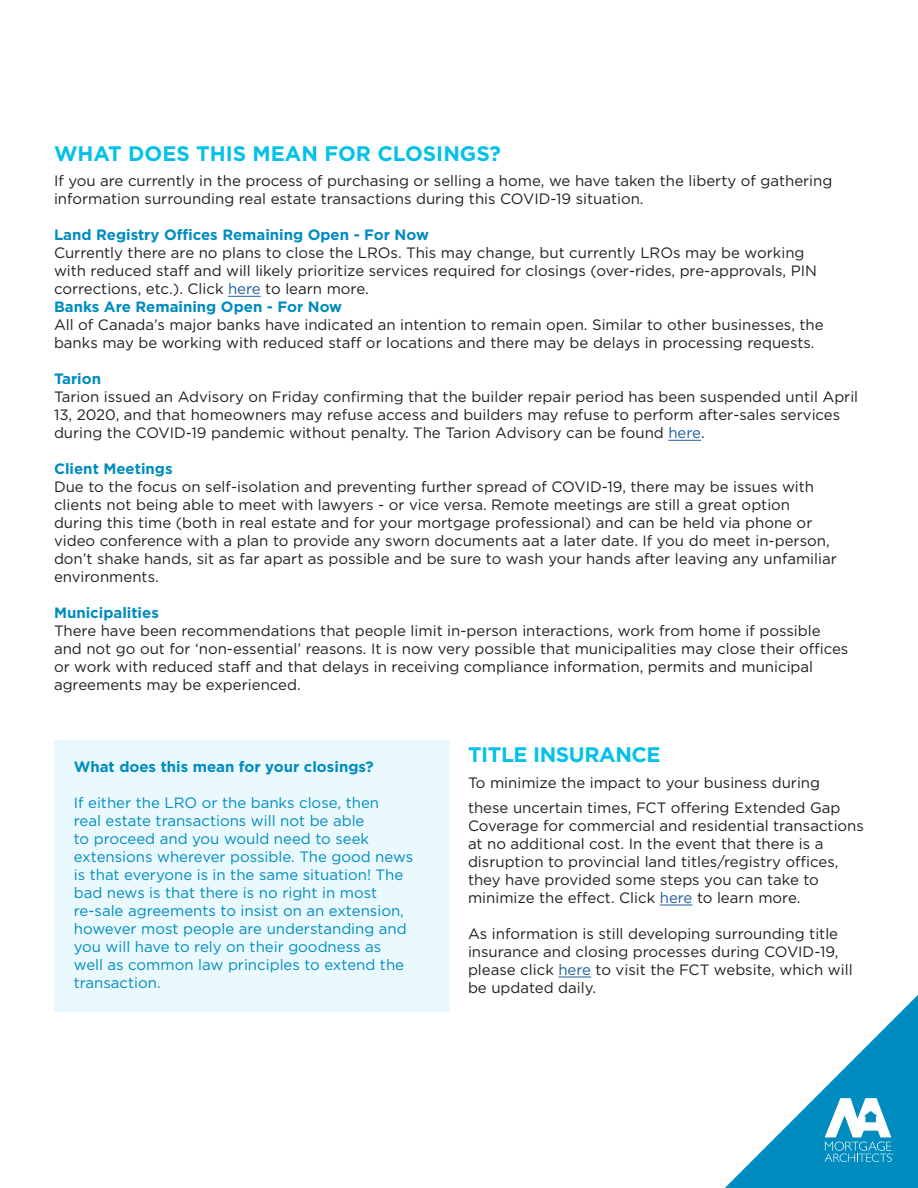
<style>
.page{position:relative;width:918px;height:1188px;background:#fff}
.page>*{position:absolute;margin:0;border:0;box-sizing:border-box;transform-origin:0 0}
.t1{font:700 21px "Gotham";color:#03c1e8}
.t2{font:700 21px "Gotham";letter-spacing:-.02em;color:#03c1e8}
.t3{font:15px/18px "Gotham";color:#221f1f}
.t4{font:15px/18px "Gotham";color:#008cbf}
.t5{font:700 15px "Gotham";color:#008cbf}
.s1{color:#1f5d9e}
.s2{font-weight:700;color:#008cbf}
</style>
<div class="page">
<svg style="left:725px;top:995px;width:193px;height:193px"></svg>
<hr style="left:660px;top:905px;width:33px;height:1px;background:#1f5d9e">
<hr style="left:558px;top:977px;width:33px;height:1px;background:#1f5d9e">
<hr style="left:228px;top:296px;width:33px;height:1px;background:#1f5d9e">
<hr style="left:668px;top:440px;width:33px;height:1px;background:#1f5d9e">
<div style="left:54px;top:740px;width:396px;height:272px;background:#e9f9fd"></div>
<h1 class="t1" style="left:54px;top:144px;width:449px">WHAT DOES THIS MEAN FOR CLOSINGS?</h1>
<p class="t3" style="left:54px;top:173px;width:780px">If you are currently in the process of purchasing or selling a home, we have taken the liberty of gathering information surrounding real estate transactions during this COVID-19 situation.</p>
<p class="t5" style="left:54px;top:228px;width:376px">Land Registry Offices Remaining Open - For Now</p>
<p class="t3" style="left:54px;top:245px;width:764px">Currently there are no plans to close the LROs. This may change, but currently LROs may be working with reduced staff and will likely prioritize services required for closings (over-rides, pre-approvals, PIN corrections, etc.). Click <span class="s1">here</span> to learn more.<br><span class="s2">Banks Are Remaining Open - For Now</span></p>
<p class="t3" style="left:54px;top:317px;width:771px">All of Canada’s major banks have indicated an intention to remain open. Similar to other businesses, the banks may be working with reduced staff or locations and there may be delays in processing requests.</p>
<p class="t5" style="left:54px;top:372px;width:49px">Tarion</p>
<p class="t3" style="left:54px;top:389px;width:806px">Tarion issued an Advisory on Friday confirming that the builder repair period has been suspended until April<br>13, 2020, and that homeowners may refuse access and builders may refuse to perform after-sales services during the COVID-19 pandemic without penalty. The Tarion Advisory can be found <span class="s1">here</span>.</p>
<p class="t5" style="left:54px;top:462px;width:120px">Client Meetings</p>
<p class="t3" style="left:54px;top:479px;width:784px">Due to the focus on self-isolation and preventing further spread of COVID-19, there may be issues with clients not being able to meet with lawyers - or vice versa. Remote meetings are still a great option during this time (both in real estate and for your mortgage professional) and can be held via phone or video conference with a plan to provide any sworn documents aat a later date. If you do meet in-person, don’t shake hands, sit as far apart as possible and be sure to wash your hands after leaving any unfamiliar environments.</p>
<p class="t5" style="left:54px;top:606px;width:106px">Municipalities</p>
<p class="t3" style="left:54px;top:623px;width:796px">There have been recommendations that people limit in-person interactions, work from home if possible and not go out for ‘non-essential’ reasons. It is now very possible that municipalities may close their offices or work with reduced staff and that delays in receiving compliance information, permits and municipal agreements may be experienced.</p>
<p class="t5" style="left:74px;top:760px;width:301px">What does this mean for your closings?</p>
<p class="t4" style="left:74px;top:794px;width:341px">If either the LRO or the banks close, then<br>real estate transactions will not be able<br>to proceed and you would need to seek extensions wherever possible. The good news is that everyone is in the same situation! The bad news is that there is no right in most re-sale agreements to insist on an extension, however most people are understanding and you will have to rely on their goodness as well as common law principles to extend the transaction.</p>
<h1 class="t2" style="left:468px;top:745px;width:194px">TITLE INSURANCE</h1>
<p class="t3" style="left:468px;top:770px;width:374px;line-height:25.5px">To minimize the impact to your business during these uncertain times, FCT offering Extended Gap</p>
<p class="t3" style="left:468px;top:817px;width:398px">Coverage for commercial and residential transactions at no additional cost. In the event that there is a disruption to provincial land titles/registry offices, they have provided some steps you can take to minimize the effect. Click <span class="s1">here</span> to learn more.</p>
<p class="t3" style="left:468px;top:925px;width:386px">As information is still developing surrounding title insurance and closing processes during COVID-19, please click <span class="s1">here</span> to visit the FCT website, which will be updated daily.</p>
</div>
